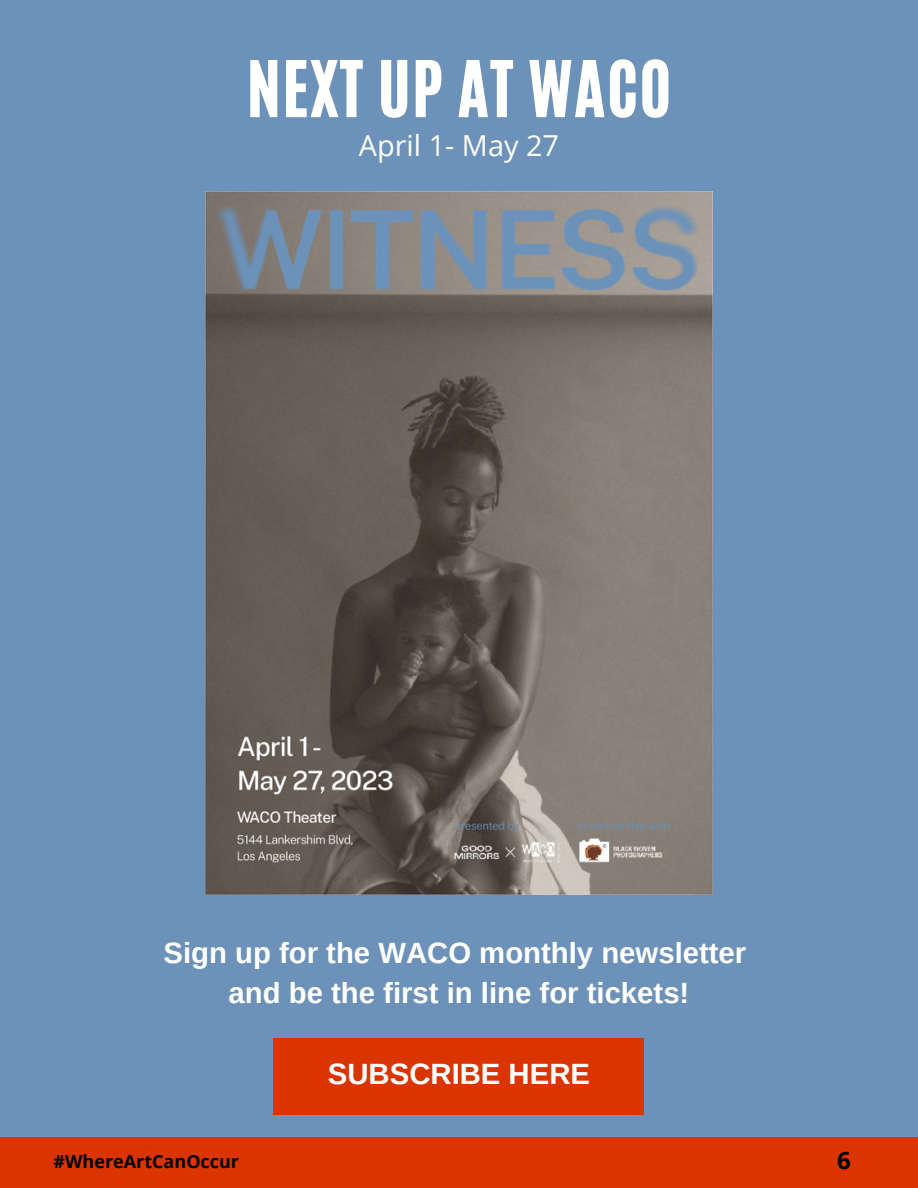
<style>
.page{position:relative;width:918px;height:1188px;background:#6c92b9}
.page>*{position:absolute;margin:0;border:0;box-sizing:border-box;transform-origin:0 0}
.t1{font:64.8px "CA Generated";letter-spacing:.03em;color:#fff}
.t2{font:700 29.25px/40.5px "Arimo";color:#fff;text-align:center}
.t3{font:28.8px "Open Sans";color:#fff}
.t4{font:700 24px "Open Sans";color:#000}
.t5{font:700 18px "Open Sans";color:#000}
</style>
<div class="page">
<div style="left:0;top:1137px;width:918px;height:51px;background:#da3500"></div>
<div style="left:273px;top:1038px;width:370px;height:77px;background:#da3500"></div>
<img style="left:205px;top:191px;width:508px;height:703px">
<h1 class="t1" style="left:247px;top:42px;width:426px">NEXT UP AT WACO</h1>
<p class="t3" style="left:359px;top:126px;width:202px">April 1- May 27</p>
<p class="t2" style="left:164px;top:932px;width:584px">Sign up for the WACO monthly newsletter and be the first in line for tickets!</p>
<p class="t2" style="left:328px;top:1054px;width:264px">SUBSCRIBE HERE</p>
<p class="t5" style="left:54px;top:1148px;width:187px">#WhereArtCanOccur</p>
<p class="t4" style="left:837px;top:1144px;width:15px">6</p>
</div>
